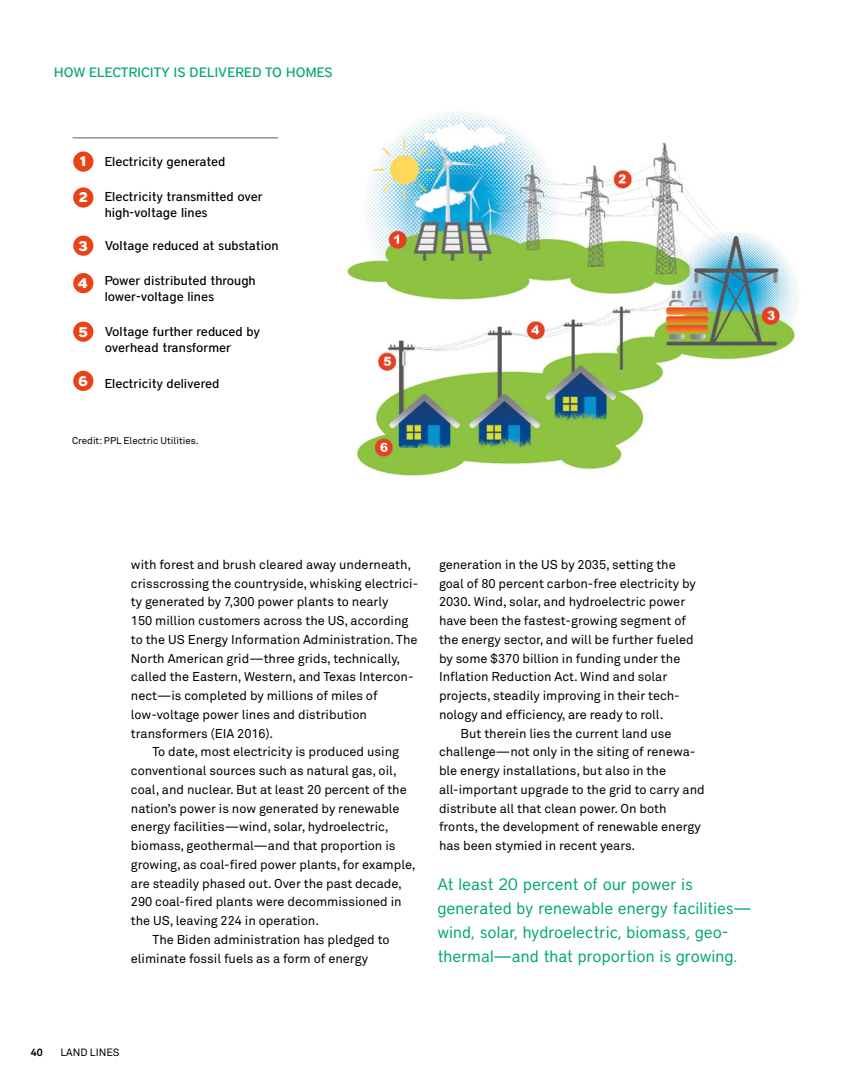
<style>
.page{position:relative;width:864px;height:1080px;background:#fff}
.page>*{position:absolute;margin:0;border:0;box-sizing:border-box;transform-origin:0 0}
.Pull_Quote{font:16.5px/24px "District";color:#00a775}
.t1{font:900 13.95px "District";color:#fff}
.Heading_2{font:500 13.5px "District";letter-spacing:.015em;color:#00a775}
.t2{font:500 12.9px/16px "District";color:#000}
.Main_Body{font:12.75px/18.8px "Akkurat Pro";color:#000}
.Main_Body-2{font:10.5px "Akkurat Pro";color:#000}
.Main_Body-3{font:700 10.5px "Akkurat Pro";color:#000}
.Photo_Caption{font:9.75px "Akkurat Pro";color:#000}
.s1{font-family:"Akkurat Pro"}
</style>
<div class="page">
<img style="left:347px;top:112px;width:452px;height:364px">
<div style="left:73px;top:151px;width:20px;height:21px;background:#e94216;border-radius:50%"></div>
<div style="left:73px;top:187px;width:20px;height:21px;background:#e94216;border-radius:50%"></div>
<div style="left:73px;top:236px;width:20px;height:20px;background:#e94216;border-radius:50%"></div>
<div style="left:73px;top:273px;width:20px;height:20px;background:#e94216;border-radius:50%"></div>
<div style="left:73px;top:322px;width:20px;height:20px;background:#e94216;border-radius:50%"></div>
<div style="left:73px;top:371px;width:20px;height:20px;background:#e94216;border-radius:50%"></div>
<hr style="left:73px;top:138px;width:205px;height:1px;background:#605f5f">
<p class="Heading_2" style="left:54px;top:64px;width:280px">HOW ELECTRICITY IS DELIVERED TO HOMES</p>
<p class="t1" style="left:79px;top:153px;width:9px">1</p>
<p class="t1" style="left:79px;top:188px;width:11px">2</p>
<p class="t1" style="left:78px;top:237px;width:11px">3</p>
<p class="t1" style="left:78px;top:275px;width:12px">4</p>
<p class="t1" style="left:78px;top:323px;width:11px">5</p>
<p class="t1" style="left:78px;top:372px;width:11px">6</p>
<p class="t2" style="left:105px;top:154px;width:122px">Electricity generated</p>
<p class="t2" style="left:105px;top:188px;width:160px">Electricity transmitted over high-voltage lines</p>
<p class="t2" style="left:105px;top:237px;width:175px">Voltage reduced at substation</p>
<p class="t2" style="left:105px;top:272px;width:153px">Power distributed through lower-voltage lines</p>
<p class="t2" style="left:105px;top:324px;width:157px">Voltage further reduced by overhead transformer</p>
<p class="t2" style="left:105px;top:375px;width:116px">Electricity delivered</p>
<p class="Photo_Caption" style="left:72px;top:435px;width:128px">Credit: PPL Electric Utilities.</p>
<p class="Main_Body" style="left:131px;top:555px;width:289px">with forest and brush cleared away underneath, crisscrossing the countryside, whisking electrici&shy;ty generated by 7,300 power plants to nearly</p>
<p class="Main_Body" style="left:131px;top:612px;width:288px">150 million customers across the US, according to the US Energy Information Administration. The North American grid—three grids, technically, called the Eastern, Western, and Texas Intercon&shy;nect—is completed by millions of miles of low-voltage power lines and distribution transformers (EIA 2016).</p>
<p class="Main_Body" style="left:131px;top:743px;width:286px;text-indent:22px">To date, most electricity is produced using conventional sources such as natural gas, oil, coal, and nuclear. But at least 20 percent of the nation’s power is now generated by renewable energy facilities—wind, solar, hydroelectric, biomass, geothermal—and that proportion is growing, as coal-fired power plants, for example, are steadily phased out. Over the past decade, 290 coal-fired plants were decommissioned in the US, leaving 224 in operation.</p>
<p class="Main_Body" style="left:131px;top:930px;width:260px;text-indent:22px">The Biden administration has pledged to eliminate fossil fuels as a form of energy</p>
<p class="Main_Body" style="left:439px;top:555px;width:258px">generation in the US by 2035, setting the goal of 80 percent carbon-free electricity by 2030. Wind, solar, and hydroelectric power have been the fastest-growing segment of the energy sector, and will be further fueled by some $370 billion in funding under the Inflation Reduction Act. Wind and solar projects, steadily improving in their tech&shy;nology and efficiency, are ready to roll.</p>
<p class="Main_Body" style="left:439px;top:724px;width:267px;text-indent:22px">But therein lies the current land use challenge—not only in the siting of renewa&shy;ble energy installations, but also in the all-important upgrade to the grid to carry and distribute all that clean power. On both fronts, the development of renewable energy has been stymied in recent years.</p>
<p class="Pull_Quote" style="left:437px;top:872px;width:316px">At least 20 percent of our power is generated by renewable energy facilities<span class="s1">— </span>wind, solar, hydroelectric, biomass, geo&shy;thermal<span class="s1">—</span>and that proportion is growing.</p>
<p class="Main_Body-3" style="left:31px;top:1046px;width:13px">40</p>
<p class="Main_Body-2" style="left:60px;top:1047px;width:61px">LAND LINES</p>
</div>
